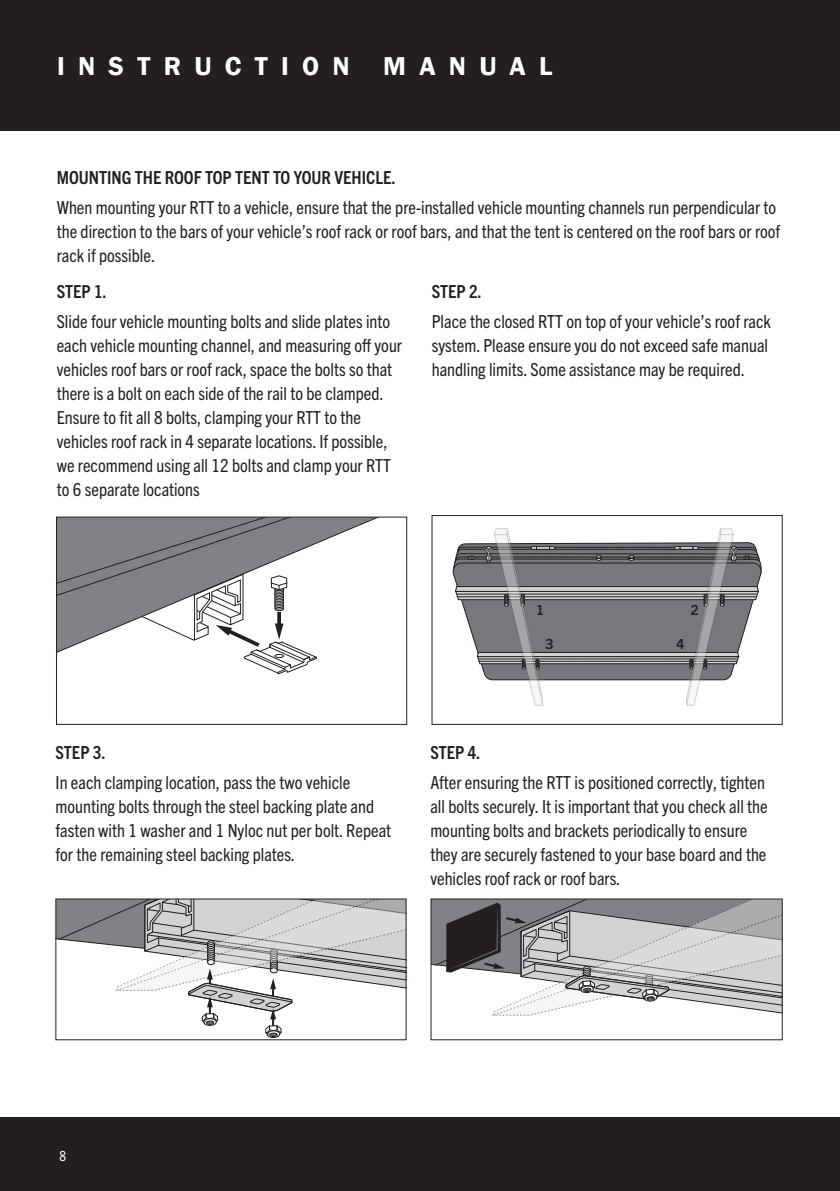
<style>
.page{position:relative;width:840px;height:1191px;background:#fff}
.page>*{position:absolute;margin:0;border:0;box-sizing:border-box;transform-origin:0 0}
.t1{font:600 26.6px "Franklin Gothic";letter-spacing:.5em;color:#fff}
.Darche_Body{font:condensed 18px/24px "Trade Gothic Next LT Pro";color:#231f20}
.Darche_Body-2{font:700 condensed 18px "Trade Gothic Next LT Pro";color:#231f20}
.t2{font:700 14px "Trade Gothic Next LT Pro";color:#231f20}
.t3{font:condensed 14px "Trade Gothic Next SR Pro";color:#fff}
</style>
<div class="page">
<div style="left:0;top:1117px;width:839px;height:74px;background:#231f20"></div>
<div style="left:0;top:0;width:839px;height:130px;background:#231f20"></div>
<svg style="left:452px;top:528px;width:309px;height:177px"></svg>
<div style="left:431px;top:515px;width:351px;height:210px;border:1px solid #231f20"></div>
<svg style="left:343px;top:518px;width:34px;height:15px"></svg>
<svg style="left:58px;top:518px;width:285px;height:157px"></svg>
<div style="left:56px;top:516px;width:351px;height:209px;border:1px solid #231f20"></div>
<svg style="left:57px;top:900px;width:347px;height:138px"></svg>
<svg style="left:432px;top:900px;width:348px;height:116px"></svg>
<div style="left:430px;top:898px;width:352px;height:142px;border:1px solid #231f20"></div>
<h1 class="t1" style="left:57px;top:49px;width:496px">INSTRUCTION MANUAL</h1>
<p class="Darche_Body-2" style="left:57px;top:165px;width:340px">MOUNTING THE ROOF TOP TENT TO YOUR VEHICLE.</p>
<p class="Darche_Body" style="left:57px;top:194px;width:724px">When mounting your RTT to a vehicle, ensure that the pre-installed vehicle mounting channels run perpendicular to the direction to the bars of your vehicle’s roof rack or roof bars, and that the tent is centered on the roof bars or roof rack if possible.</p>
<p class="Darche_Body-2" style="left:57px;top:279px;width:52px">STEP 1.</p>
<p class="Darche_Body" style="left:57px;top:308px;width:346px">Slide four vehicle mounting bolts and slide plates into each vehicle mounting channel, and measuring off your vehicles roof bars or roof rack, space the bolts so that there is a bolt on each side of the rail to be clamped.<br>Ensure to fit all 8 bolts, clamping your RTT to the vehicles roof rack in 4 separate locations. If possible, we recommend using all 12 bolts and clamp your RTT to 6 separate locations</p>
<p class="Darche_Body-2" style="left:431px;top:279px;width:52px">STEP 2.</p>
<p class="Darche_Body" style="left:431px;top:308px;width:340px">Place the closed RTT on top of your vehicle’s roof rack system. Please ensure you do not exceed safe manual handling limits. Some assistance may be required.</p>
<p class="t2" style="left:536px;top:600px;width:9px">1</p>
<p class="t2" style="left:690px;top:600px;width:9px">2</p>
<p class="Darche_Body-2" style="left:56px;top:740px;width:52px">STEP 3.</p>
<p class="Darche_Body" style="left:56px;top:769px;width:337px">In each clamping location, pass the two vehicle mounting bolts through the steel backing plate and fasten with 1 washer and 1 Nyloc nut per bolt. Repeat for the remaining steel backing plates.</p>
<p class="t2" style="left:545px;top:634px;width:9px">3</p>
<p class="t2" style="left:676px;top:634px;width:9px">4</p>
<p class="Darche_Body-2" style="left:430px;top:740px;width:52px">STEP 4.</p>
<p class="Darche_Body" style="left:430px;top:769px;width:339px">After ensuring the RTT is positioned correctly, tighten all bolts securely. It is important that you check all the mounting bolts and brackets periodically to ensure they are securely fastened to your base board and the vehicles roof rack or roof bars.</p>
<p class="t3" style="left:60px;top:1146px;width:8px">8</p>
</div>
